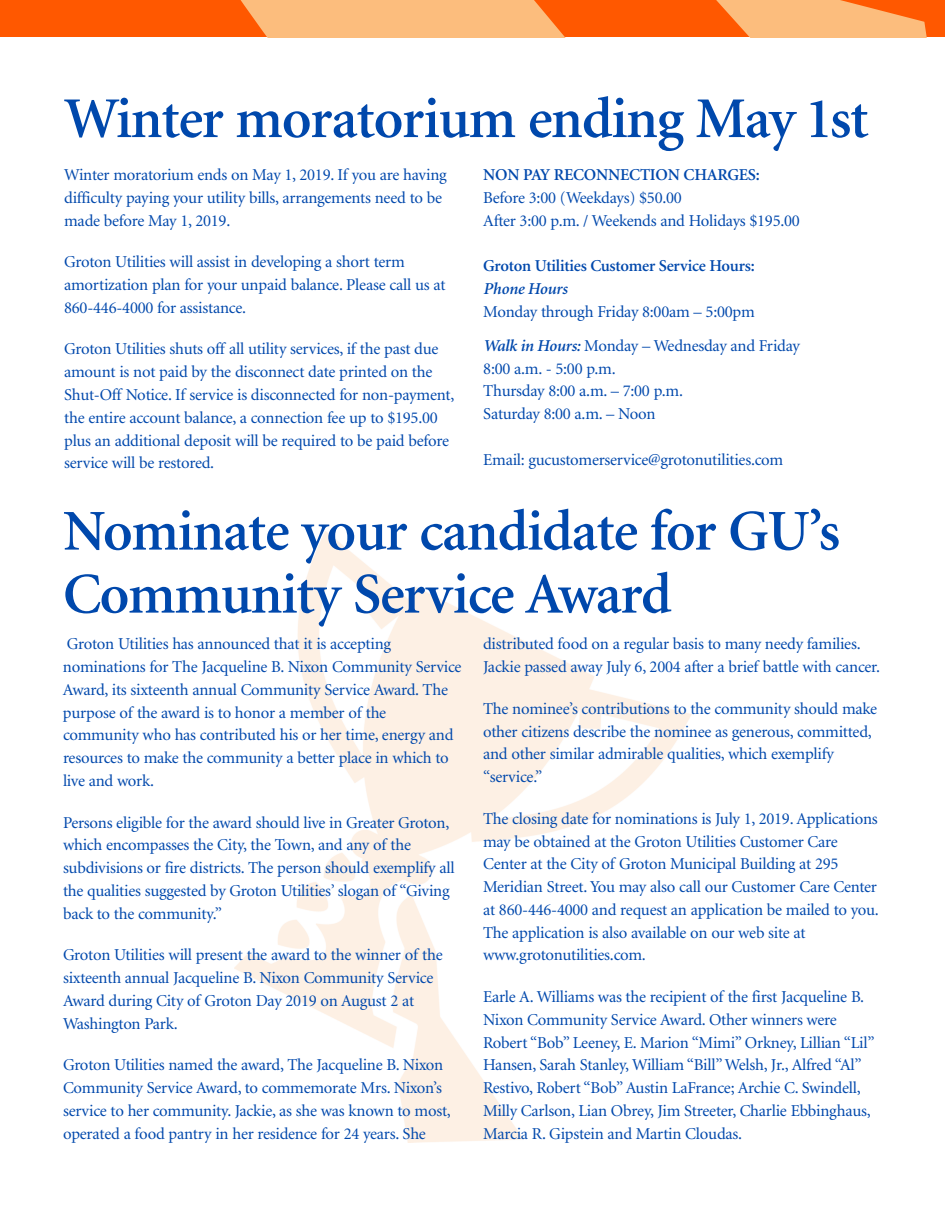
<style>
.page{position:relative;width:945px;height:1229px;background:#fff}
.page>*{position:absolute;margin:0;border:0;box-sizing:border-box;transform-origin:0 0}
.t1{font:600 57.75px/63px "Minion";letter-spacing:-.02em;color:#0048ac}
.t2{font:16.62px/22.8px "Minion";letter-spacing:-.015em;color:#0048ac}
.t3{font:600 16.62px "Minion";letter-spacing:-.015em;color:#0048ac}
.t4{font:italic 600 16.62px "Minion";letter-spacing:-.015em;color:#0048ac}
.s1{font-weight:600;font-style:italic}
</style>
<div class="page">
<img style="left:234px;top:531px;width:457px;height:611px">
<svg style="left:0;top:0;width:945px;height:37px;background:#fd893d"></svg>
<h1 class="t1" style="left:64px;top:92px;width:806px">Winter moratorium ending May 1st</h1>
<p class="t2" style="left:64px;top:165px;width:384px">Winter moratorium ends on May 1, 2019. If you are having difficulty paying your utility bills, arrangements need to be made before May 1, 2019.</p>
<p class="t2" style="left:64px;top:252px;width:383px">Groton Utilities will assist in developing a short term amortization plan for your unpaid balance. Please call us at<br>860-446-4000 for assistance.</p>
<p class="t2" style="left:64px;top:339px;width:392px">Groton Utilities shuts off all utility services, if the past due amount is not paid by the disconnect date printed on the Shut-Off Notice. If service is disconnected for non-payment, the entire account balance, a connection fee up to $195.00 plus an additional deposit will be required to be paid before service will be restored.</p>
<p class="t3" style="left:483px;top:168px;width:278px">NON PAY RECONNECTION CHARGES:</p>
<p class="t2" style="left:483px;top:187px;width:318px">Before 3:00 (Weekdays) $50.00<br>After 3:00 p.m. / Weekends and Holidays $195.00</p>
<p class="t3" style="left:483px;top:259px;width:273px">Groton Utilities Customer Service Hours:</p>
<p class="t4" style="left:483px;top:282px;width:86px">Phone Hours</p>
<p class="t2" style="left:483px;top:296px;width:318px;line-height:34.1px">Monday through Friday 8:00am – 5:00pm<br><span class="s1">Walk in Hours:</span> Monday – Wednesday and Friday</p>
<p class="t2" style="left:483px;top:358px;width:201px">8:00 a.m. - 5:00 p.m.<br>Thursday 8:00 a.m. – 7:00 p.m.<br>Saturday 8:00 a.m. – Noon</p>
<p class="t2" style="left:483px;top:449px;width:301px">Email: gucustomerservice@grotonutilities.com</p>
<h1 class="t1" style="left:63px;top:504px;width:779px">Nominate your candidate for GU’s<br>Community Service Award</h1>
<p class="t2" style="left:63px;top:634px;width:400px">Groton Utilities has announced that it is accepting nominations for The Jacqueline B. Nixon Community Service Award, its sixteenth annual Community Service Award. The purpose of the award is to honor a member of the community who has contributed his or her time, energy and resources to make the community a better place in which to live and work.</p>
<p class="t2" style="left:63px;top:812px;width:393px">Persons eligible for the award should live in Greater Groton, which encompasses the City, the Town, and any of the subdivisions or fire districts. The person should exemplify all the qualities suggested by Groton Utilities’ slogan of “Giving back to the community.”</p>
<p class="t2" style="left:63px;top:945px;width:381px">Groton Utilities will present the award to the winner of the sixteenth annual Jacqueline B. Nixon Community Service Award during City of Groton Day 2019 on August 2 at Washington Park.</p>
<p class="t2" style="left:63px;top:1055px;width:389px">Groton Utilities named the award, The Jacqueline B. Nixon Community Service Award, to commemorate Mrs. Nixon’s service to her community. Jackie, as she was known to most, operated a food pantry in her residence for 24 years. She</p>
<p class="t2" style="left:483px;top:634px;width:399px">distributed food on a regular basis to many needy families.<br>Jackie passed away July 6, 2004 after a brief battle with cancer.</p>
<p class="t2" style="left:483px;top:698px;width:396px">The nominee’s contributions to the community should make other citizens describe the nominee as generous, committed, and other similar admirable qualities, which exemplify “service.”</p>
<p class="t2" style="left:483px;top:808px;width:397px">The closing date for nominations is July 1, 2019. Applications may be obtained at the Groton Utilities Customer Care Center at the City of Groton Municipal Building at 295<br>Meridian Street. You may also call our Customer Care Center at 860-446-4000 and request an application be mailed to you.<br>The application is also available on our web site at www.grotonutilities.com.</p>
<p class="t2" style="left:483px;top:986px;width:393px">Earle A. Williams was the recipient of the first Jacqueline B.<br>Nixon Community Service Award. Other winners were Robert “Bob” Leeney, E. Marion “Mimi” Orkney, Lillian “Lil” Hansen, Sarah Stanley, William “Bill” Welsh, Jr., Alfred “Al” Restivo, Robert “Bob” Austin LaFrance; Archie C. Swindell, Milly Carlson, Lian Obrey, Jim Streeter, Charlie Ebbinghaus, Marcia R. Gipstein and Martin Cloudas.</p>
</div>
